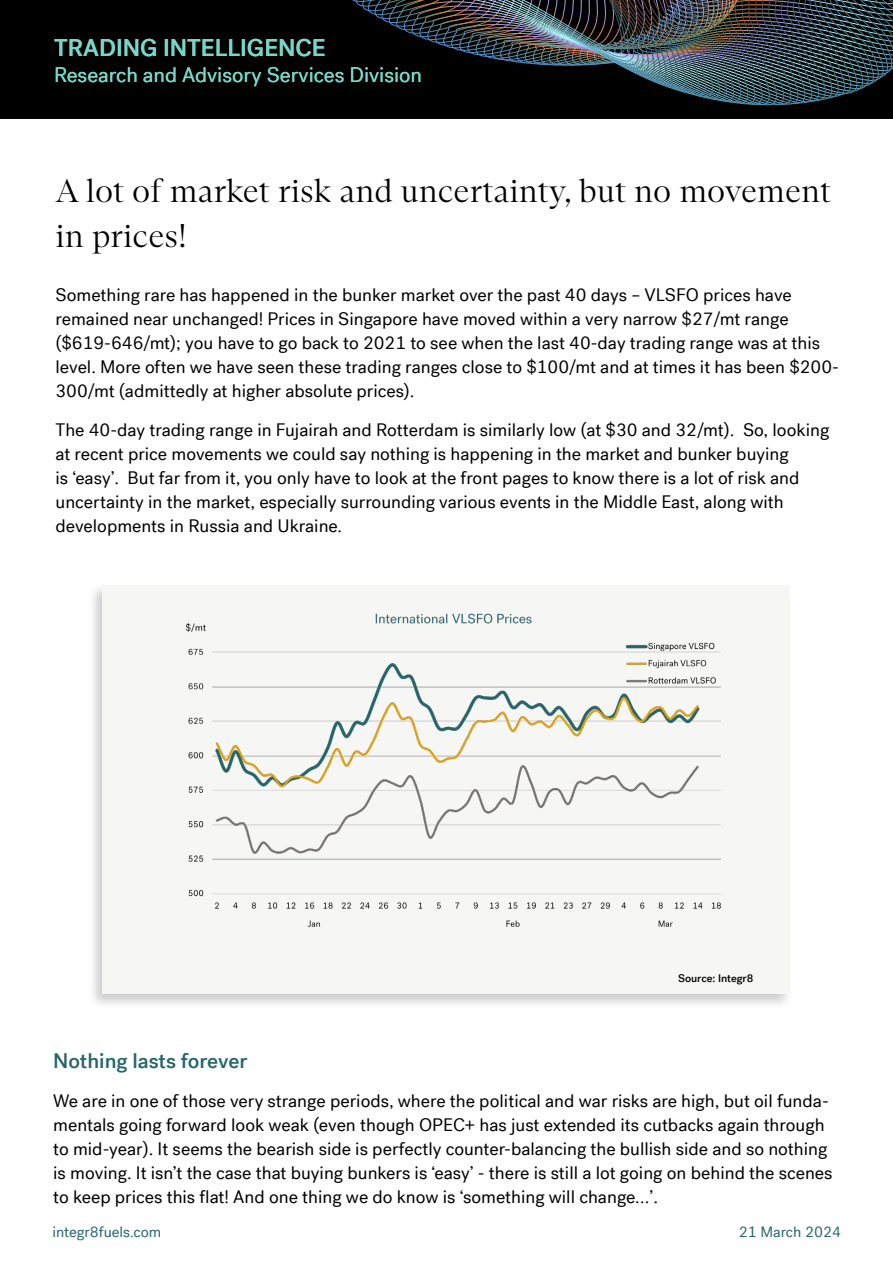
<style>
.page{position:relative;width:893px;height:1263px;background:#fff}
.page>*{position:absolute;margin:0;border:0;box-sizing:border-box;transform-origin:0 0}
.t1{font:300 33px/45px "ABC Arizona Serif";color:#000}
.t2{font:500 24px "Post Grotesk";color:#78d6c9}
.t3{font:21px "Post Grotesk";color:#78d6c9}
.t4{font:500 21px "Post Grotesk";color:#26666b}
.t5{font:18px/24px "Post Grotesk";color:#000}
.t6{font:15px "Post Grotesk";color:#26666b}
.t7{font:500 10.95px "Post Grotesk";color:#000}
</style>
<div class="page">
<div style="left:0;top:0;width:893px;height:119px;background:#000"></div>
<img style="left:352px;top:0;width:541px;height:106px">
<div style="left:88px;top:582px;width:705px;height:428px;background:#000;opacity:.2"></div>
<div style="left:103px;top:585px;width:687px;height:409px;background:#f6f6f5"></div>
<img style="left:185px;top:613px;width:536px;height:314px">
<h2 class="t2" style="left:54px;top:34px;width:273px">TRADING INTELLIGENCE</h2>
<p class="t3" style="left:54px;top:62px;width:370px">Research and Advisory Services Division</p>
<h1 class="t1" style="left:56px;top:168px;width:777px">A lot of market risk and uncertainty, but no movement in prices!</h1>
<p class="t5" style="left:56px;top:282px;width:785px">Something rare has happened in the bunker market over the past 40 days – VLSFO prices have remained near unchanged! Prices in Singapore have moved within a very narrow $27/mt range ($619-646/mt); you have to go back to 2021 to see when the last 40-day trading range was at this level. More often we have seen these trading ranges close to $100/mt and at times it has been $200- 300/mt (admittedly at higher absolute prices).</p>
<p class="t5" style="left:56px;top:417px;width:775px">The 40-day trading range in Fujairah and Rotterdam is similarly low (at $30 and 32/mt). So, looking at recent price movements we could say nothing is happening in the market and bunker buying<br>is ‘easy’. But far from it, you only have to look at the front pages to know there is a lot of risk and uncertainty in the market, especially surrounding various events in the Middle East, along with developments in Russia and Ukraine.</p>
<p class="t7" style="left:678px;top:972px;width:77px">Source: Integr8</p>
<p class="t4" style="left:53px;top:1048px;width:196px">Nothing lasts forever</p>
<p class="t5" style="left:53px;top:1089px;width:781px">We are in one of those very strange periods, where the political and war risks are high, but oil funda&shy;mentals going forward look weak (even though OPEC+ has just extended its cutbacks again through to mid-year). It seems the bearish side is perfectly counter-balancing the bullish side and so nothing is moving. It isn’t the case that buying bunkers is ‘easy’ - there is still a lot going on behind the scenes to keep prices this flat! And one thing we do know is ‘something will change…’.</p>
<p class="t6" style="left:52px;top:1223px;width:110px">integr8fuels.com</p>
<p class="t6" style="left:739px;top:1223px;width:104px">21 March 2024</p>
</div>
